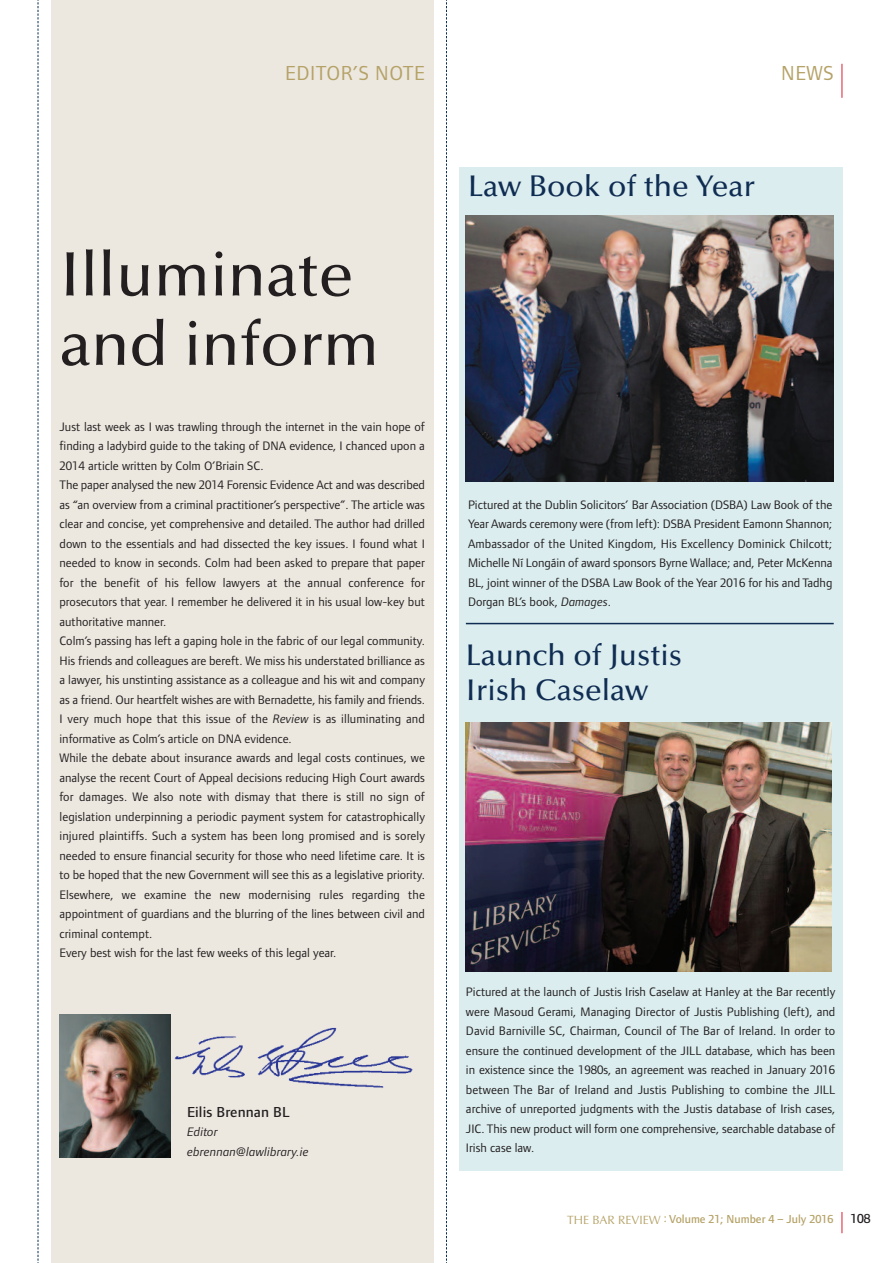
<style>
.page{position:relative;width:893px;height:1263px;background:#fff}
.page>*{position:absolute;margin:0;border:0;box-sizing:border-box;transform-origin:0 0}
.t1{font:500 63px/69.4px "Optima";color:#231f20}
.t2{font:500 30px/35.7px "Optima";color:#0f2c52}
.t3{font:21px "Foundry Form Sans";letter-spacing:.025em;color:#b5a267}
.t4{font:500 15px "Foundry Form Sans";letter-spacing:.01em;color:#231f20}
.t5{font:500 13.5px "Foundry Form Sans";color:#231f20}
.t6{font:12.75px/19.5px "Foundry Form Sans";color:#231f20;text-align:justify}
.t7{font:italic 12.75px/19.5px "Foundry Form Sans";letter-spacing:.01em;color:#231f20}
.t8{font:500 12px "Foundry Form Sans";color:#b5a267}
.s1{font-style:italic}
.s2{font-family:"Optima";font-weight:400}
</style>
<div class="page">
<div style="left:51px;top:0;width:382px;height:1263px;background:#ece8e0"></div>
<svg style="left:446px;top:0;width:1px;height:1263px"></svg>
<svg style="left:38px;top:0;width:1px;height:1263px"></svg>
<hr style="left:842px;top:64px;width:1px;height:34px;background:#d81e35">
<svg style="left:842px;top:1212px;width:1px;height:21px"></svg>
<img style="left:60px;top:1014px;width:110px;height:143px">
<img style="left:170px;top:1014px;width:243px;height:90px">
<div style="left:459px;top:168px;width:384px;height:1003px;background:#dbedef"></div>
<img style="left:466px;top:722px;width:366px;height:249px">
<hr style="left:466px;top:623px;width:368px;height:1px;background:#0f2c52">
<img style="left:466px;top:215px;width:368px;height:267px">
<h3 class="t3" style="left:285px;top:65px;width:141px">EDITOR’S NOTE</h3>
<h3 class="t3" style="left:781px;top:65px;width:54px">NEWS</h3>
<h1 class="t1" style="left:60px;top:246px;width:321px">Illuminate and inform</h1>
<p class="t6" style="left:60px;top:418px;width:367px;text-align:left">Just last week as I was trawling through the internet in the vain hope of finding a ladybird guide to the taking of DNA evidence, I chanced upon a 2014 article written by Colm O’Briain SC.<br>The paper analysed the new 2014 Forensic Evidence Act and was described as “an overview from a criminal practitioner’s perspective”. The article was clear and concise, yet comprehensive and detailed. The author had drilled down to the essentials and had dissected the key issues. I found what I needed to know in seconds. Colm had been asked to prepare that paper for the benefit of his fellow lawyers at the annual conference for prosecutors that year. I remember he delivered it in his usual low-key but authoritative manner.<br>Colm’s passing has left a gaping hole in the fabric of our legal community.<br>His friends and colleagues are bereft. We miss his understated brilliance as a lawyer, his unstinting assistance as a colleague and his wit and company as a friend. Our heartfelt wishes are with Bernadette, his family and friends.<br>I very much hope that this issue of the <span class="s1">Review</span> is as illuminating and informative as Colm’s article on DNA evidence.<br>While the debate about insurance awards and legal costs continues, we analyse the recent Court of Appeal decisions reducing High Court awards for damages. We also note with dismay that there is still no sign of legislation underpinning a periodic payment system for catastrophically injured plaintiffs. Such a system has been long promised and is sorely needed to ensure financial security for those who need lifetime care. It is to be hoped that the new Government will see this as a legislative priority.<br>Elsewhere, we examine the new modernising rules regarding the appointment of guardians and the blurring of the lines between civil and criminal contempt.<br>Every best wish for the last few weeks of this legal year.</p>
<p class="t4" style="left:187px;top:1106px;width:104px">Eilis Brennan BL</p>
<p class="t7" style="left:187px;top:1122px;width:123px">Editor ebrennan@lawlibrary.ie</p>
<h2 class="t2" style="left:468px;top:171px;width:289px">Law Book of the Year</h2>
<p class="t6" style="left:468px;top:496px;width:366px">Pictured at the Dublin Solicitors’ Bar Association (DSBA) Law Book of the Year Awards ceremony were (from left): DSBA President Eamonn Shannon; Ambassador of the United Kingdom, His Excellency Dominick Chilcott; Michelle Ní Longáin of award sponsors Byrne Wallace; and, Peter McKenna BL, joint winner of the DSBA Law Book of the Year 2016 for his and Tadhg Dorgan BL’s book, <span class="s1">Damages</span>.</p>
<h2 class="t2" style="left:466px;top:640px;width:218px">Launch of Justis<br>Irish Caselaw</h2>
<p class="t6" style="left:466px;top:983px;width:371px">Pictured at the launch of Justis Irish Caselaw at Hanley at the Bar recently were Masoud Gerami, Managing Director of Justis Publishing (left), and David Barniville SC, Chairman, Council of The Bar of Ireland. In order to ensure the continued development of the JILL database, which has been in existence since the 1980s, an agreement was reached in January 2016 between The Bar of Ireland and Justis Publishing to combine the JILL archive of unreported judgments with the Justis database of Irish cases, JIC. This new product will form one comprehensive, searchable database of Irish case law.</p>
<p class="t8" style="left:567px;top:1214px;width:268px"><span class="s2">THE BAR REVIEW</span> : Volume 21; Number 4 – July 2016</p>
<p class="t5" style="left:850px;top:1213px;width:22px">108</p>
</div>
